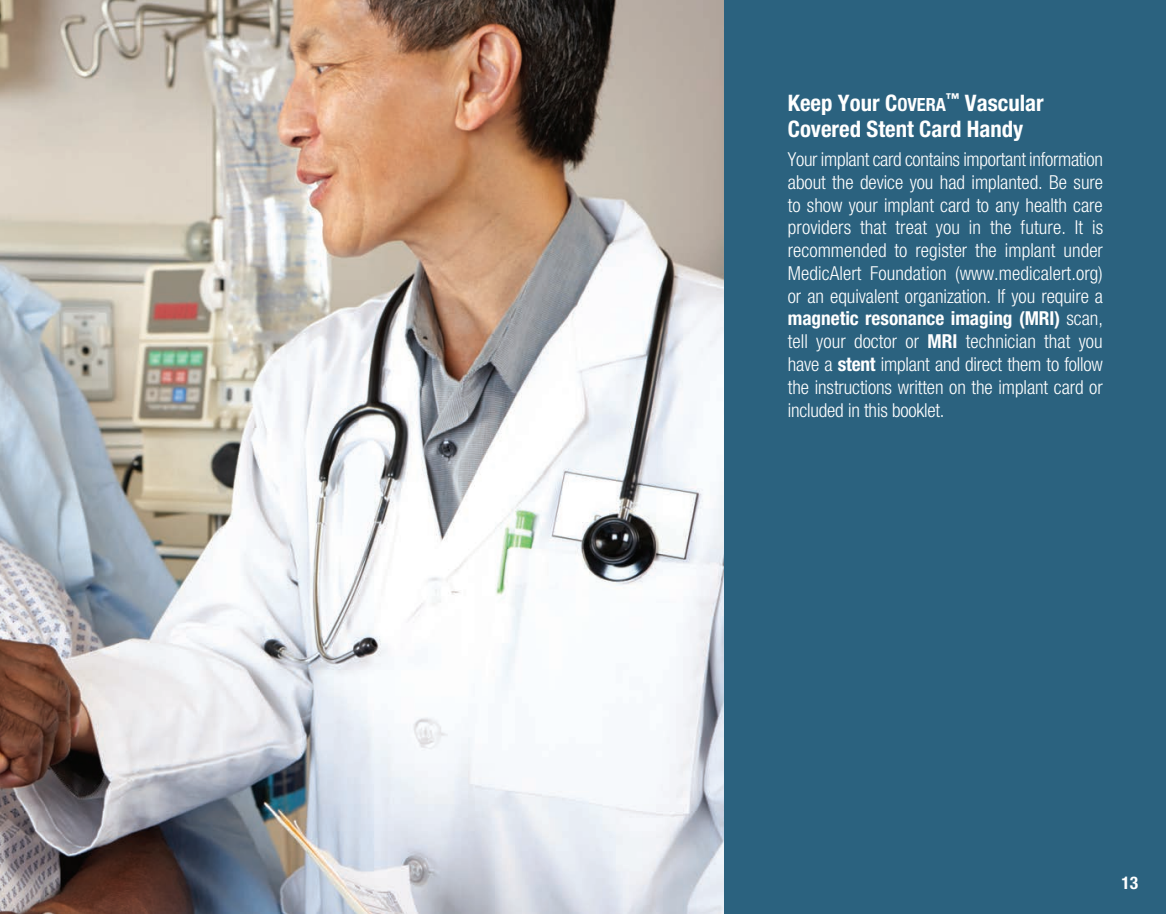
<style>
.page{position:relative;width:1166px;height:914px;background:#fff}
.page>*{position:absolute;margin:0;border:0;box-sizing:border-box;transform-origin:0 0}
.Heading_2{font:700 condensed 22.75px/26.2px "Helvetica Neue LT Pro";color:#fff}
.Body_text{font:300 condensed 19.25px/22.8px "Helvetica Neue LT Pro";letter-spacing:-.005em;color:#fff;text-align:justify}
.t1{font:700 condensed 17.5px "Helvetica Neue LT Pro";color:#fff}
.s1{font-size:18.2px}
.s2{font-weight:700}
</style>
<div class="page">
<img style="left:0;top:0;width:724px;height:914px">
<div style="left:724px;top:0;width:442px;height:914px;background:#2b627f"></div>
<p class="Heading_2" style="left:788px;top:90px;width:257px">Keep Your C<span class="s1">OVERA</span><sup>™</sup> Vascular<br>Covered Stent Card Handy</p>
<p class="Body_text" style="left:788px;top:148px;width:317px">Your implant card contains important information about the device you had implanted. Be sure to show your implant card to any health care providers that treat you in the future. It is recommended to register the implant under MedicAlert Foundation (www.medicalert.org) or an equivalent organization. If you require a <span class="s2">magnetic resonance imaging (MRI)</span> scan, tell your doctor or <span class="s2">MRI</span> technician that you have a <span class="s2">stent</span> implant and direct them to follow the instructions written on the implant card or included in this booklet.</p>
<p class="t1" style="left:1121px;top:872px;width:18px">13</p>
</div>
